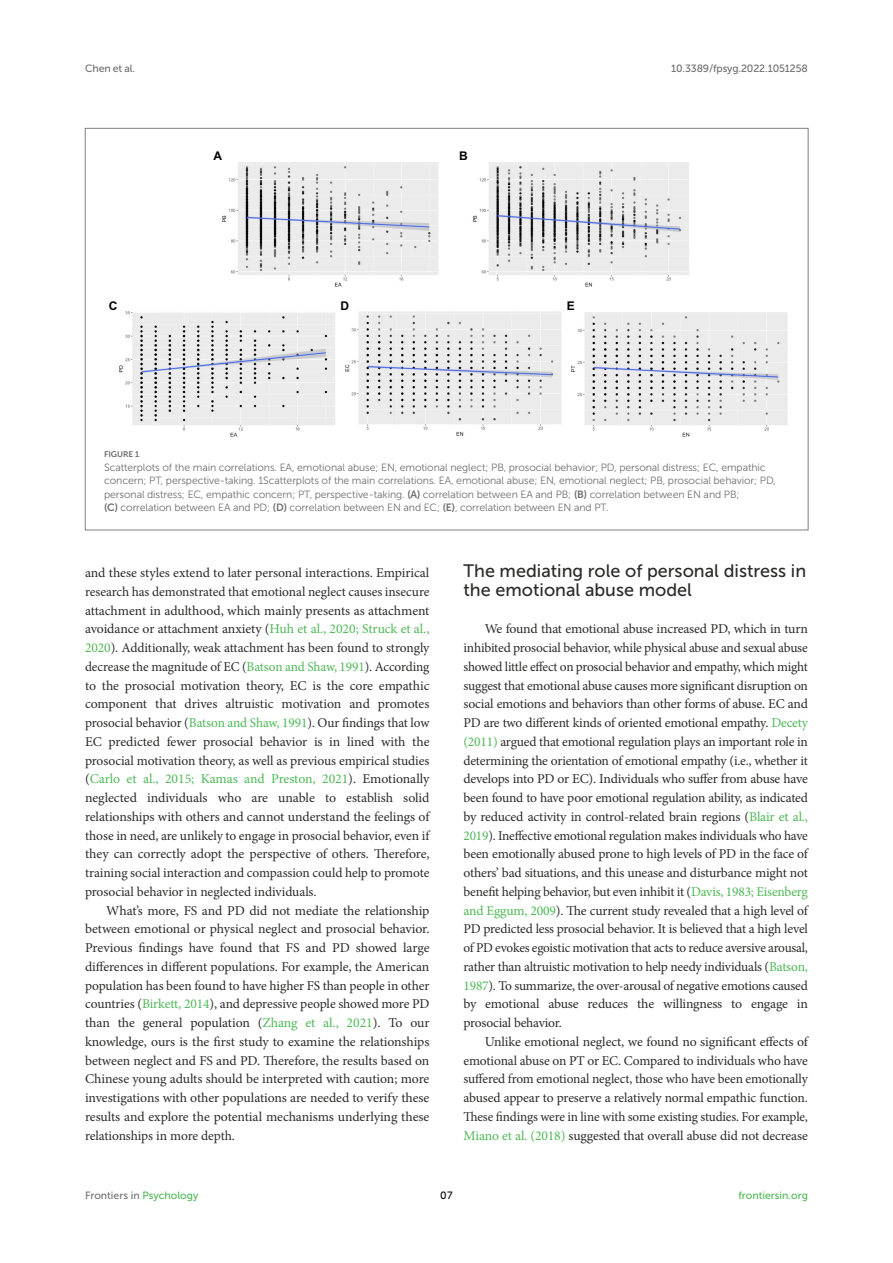
<style>
.page{position:relative;width:893px;height:1263px;background:#fff}
.page>*{position:absolute;margin:0;border:0;box-sizing:border-box;transform-origin:0 0}
.HEAD_2{font:18px/18.8px "Museo Sans 500";color:#2b2b2a}
.TEXT{font:13.5px/18.8px "Minion Pro";letter-spacing:-.01em;color:#2b2b2a;text-align:justify}
.TEXT_FLUSH{font:13.5px/18.8px "Minion Pro";letter-spacing:-.015em;color:#2b2b2a;text-align:justify}
.t1{font:700 12px "Arial";color:#000}
.FIG_LEG{font:10.5px/13.5px "Museo Sans 300";letter-spacing:-.01em;color:#706f70}
.t2{font:10.5px "Museo Sans 500";letter-spacing:-.015em;color:#706f70}
.t3{font:10.5px "Museo Sans 500";color:#4eb855}
.t4{font:10.5px "Museo Sans 500";color:#000}
.FIG_HD{font:8.25px "Museo Sans 700";letter-spacing:-.01em;color:#706f70}
.s1{font-family:"Museo Sans 700"}
.s2{color:#4eb855}
</style>
<div class="page">
<img style="left:119px;top:162px;width:669px;height:275px">
<p class="t2" style="left:85px;top:63px;width:52px">Chen et al.</p>
<p class="t2" style="left:671px;top:63px;width:138px">10.3389/fpsyg.2022.1051258</p>
<p class="t1" style="left:214px;top:148px;width:10px">A</p>
<p class="t1" style="left:459px;top:148px;width:10px">B</p>
<p class="t1" style="left:109px;top:297px;width:10px">C</p>
<p class="t1" style="left:340px;top:297px;width:10px">D</p>
<p class="t1" style="left:567px;top:297px;width:10px">E</p>
<p class="FIG_HD" style="left:104px;top:450px;width:37px">FIGURE 1</p>
<p class="FIG_LEG" style="left:104px;top:460px;width:673px">Scatterplots of the main correlations. EA, emotional abuse; EN, emotional neglect; PB, prosocial behavior; PD, personal distress; EC, empathic concern; PT, perspective-taking. 1Scatterplots of the main correlations. EA, emotional abuse; EN, emotional neglect; PB, prosocial behavior; PD, personal distress; EC, empathic concern; PT, perspective-taking. <span class="s1">(A)</span> correlation between EA and PB; <span class="s1">(B)</span> correlation between EN and PB;<br><span class="s1">(C)</span> correlation between EA and PD; <span class="s1">(D)</span> correlation between EN and EC; <span class="s1">(E)</span>, correlation between EN and PT.</p>
<p class="TEXT" style="left:85px;top:563px;width:346px">and these styles extend to later personal interactions. Empirical research has demonstrated that emotional neglect causes insecure attachment in adulthood, which mainly presents as attachment avoidance or attachment anxiety (<span class="s2">Huh et al., 2020; Struck et al., 2020</span>). Additionally, weak attachment has been found to strongly decrease the magnitude of EC (<span class="s2">Batson and Shaw, 1991</span>). According to the prosocial motivation theory, EC is the core empathic component that drives altruistic motivation and promotes prosocial behavior (<span class="s2">Batson and Shaw, 1991</span>). Our findings that low EC predicted fewer prosocial behavior is in lined with the prosocial motivation theory, as well as previous empirical studies (<span class="s2">Carlo et al., 2015; Kamas and Preston, 2021</span>). Emotionally neglected individuals who are unable to establish solid relationships with others and cannot understand the feelings of those in need, are unlikely to engage in prosocial behavior, even if they can correctly adopt the perspective of others. Therefore, training social interaction and compassion could help to promote prosocial behavior in neglected individuals.</p>
<p class="TEXT" style="left:85px;top:901px;width:346px;text-indent:21px">What’s more, FS and PD did not mediate the relationship between emotional or physical neglect and prosocial behavior.<br>Previous findings have found that FS and PD showed large differences in different populations. For example, the American population has been found to have higher FS than people in other countries (<span class="s2">Birkett, 2014</span>), and depressive people showed more PD than the general population (<span class="s2">Zhang et al., 2021</span>). To our knowledge, ours is the first study to examine the relationships between neglect and FS and PD. Therefore, the results based on Chinese young adults should be interpreted with caution; more investigations with other populations are needed to verify these results and explore the potential mechanisms underlying these relationships in more depth.</p>
<p class="HEAD_2" style="left:463px;top:561px;width:344px">The mediating role of personal distress in the emotional abuse model</p>
<p class="TEXT_FLUSH" style="left:463px;top:620px;width:346px;text-indent:21px">We found that emotional abuse increased PD, which in turn inhibited prosocial behavior, while physical abuse and sexual abuse showed little effect on prosocial behavior and empathy, which might suggest that emotional abuse causes more significant disruption on social emotions and behaviors than other forms of abuse. EC and PD are two different kinds of oriented emotional empathy. <span class="s2">Decety (2011)</span> argued that emotional regulation plays an important role in determining the orientation of emotional empathy (i.e., whether it develops into PD or EC). Individuals who suffer from abuse have been found to have poor emotional regulation ability, as indicated by reduced activity in control-related brain regions (<span class="s2">Blair et al., 2019</span>). Ineffective emotional regulation makes individuals who have been emotionally abused prone to high levels of PD in the face of others’ bad situations, and this unease and disturbance might not benefit helping behavior, but even inhibit it (<span class="s2">Davis, 1983; Eisenberg and Eggum, 2009</span>). The current study revealed that a high level of PD predicted less prosocial behavior. It is believed that a high level of PD evokes egoistic motivation that acts to reduce aversive arousal, rather than altruistic motivation to help needy individuals (<span class="s2">Batson, 1987</span>). To summarize, the over-arousal of negative emotions caused by emotional abuse reduces the willingness to engage in prosocial behavior.</p>
<p class="TEXT" style="left:463px;top:1032px;width:346px;text-indent:21px">Unlike emotional neglect, we found no significant effects of emotional abuse on PT or EC. Compared to individuals who have suffered from emotional neglect, those who have been emotionally abused appear to preserve a relatively normal empathic function.<br>These findings were in line with some existing studies. For example, <span class="s2">Miano et al. (2018)</span> suggested that overall abuse did not decrease</p>
<p class="t2" style="left:85px;top:1190px;width:115px">Frontiers in <span class="s2">Psychology</span></p>
<p class="t4" style="left:440px;top:1190px;width:14px">07</p>
<p class="t3" style="left:738px;top:1190px;width:71px">frontiersin.org</p>
</div>
